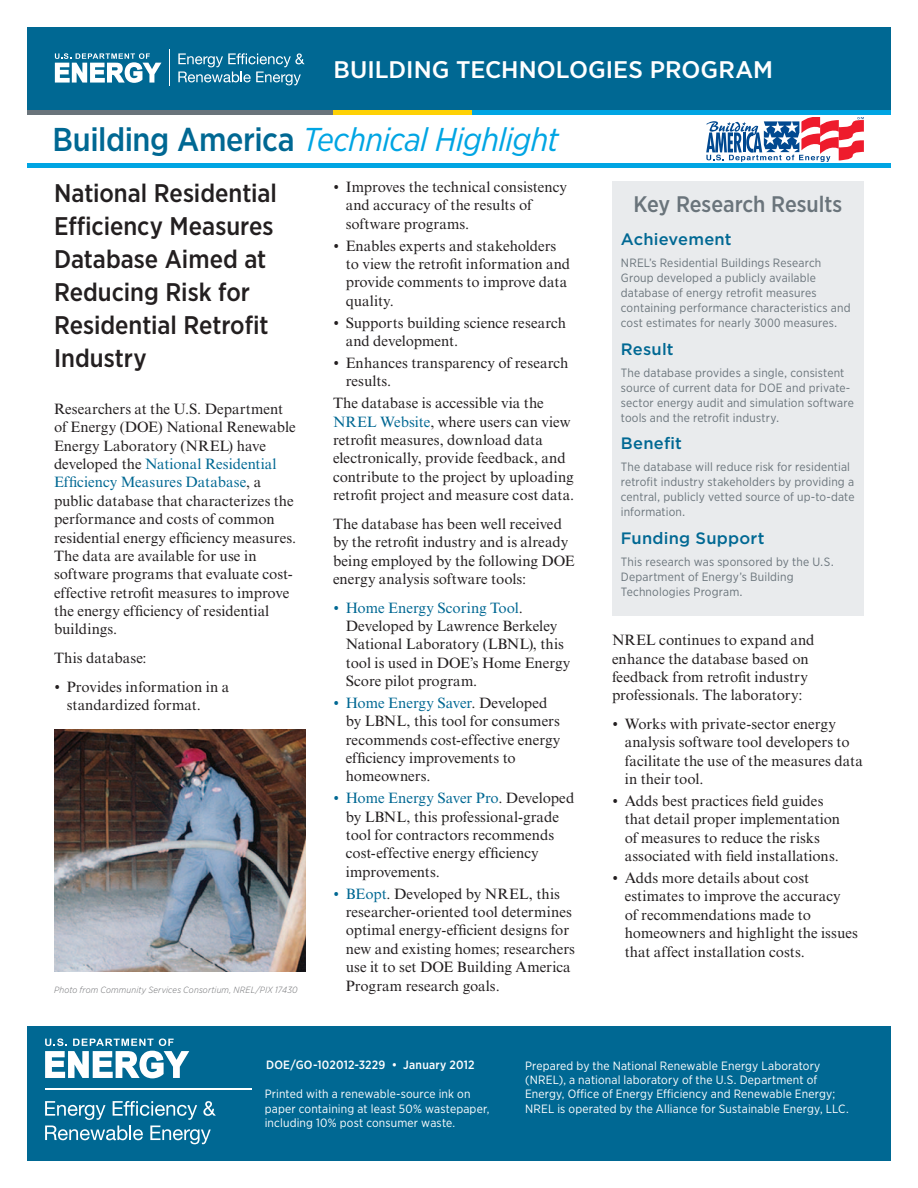
<style>
.page{position:relative;width:918px;height:1188px;background:#fff}
.page>*{position:absolute;margin:0;border:0;box-sizing:border-box;transform-origin:0 0}
.t1{font:italic 33px "Gotham Narrow";letter-spacing:-.02em;color:#00a5e3}
.t2{font:500 25.5px/33px "Gotham Narrow";color:#231f20}
.t3{font:500 24px "Gotham Narrow";color:#fff;scale:1.1 1}
.sidebar_title{font:500 22.5px "Gotham Narrow";color:#6a747b}
.sidebar_head{font:500 16.5px "Gotham";letter-spacing:.015em;color:#006893}
.Base_Text{font:15px/18.3px "Times New Roman MT Std";color:#231f20}
.sidebar_text{font:12px/15px "Gotham Narrow";letter-spacing:.015em;color:#6a747b}
.Boilerplate_text{font:12px/14.4px "Gotham Narrow";letter-spacing:.015em;color:#fff}
.Boilerplate_text-2{font:500 12px "Gotham Narrow";letter-spacing:.02em;color:#fff}
.photo_credit{font:italic 300 9px "Gotham Narrow";letter-spacing:.02em;color:#6c6d70}
.s1{font-weight:500;font-style:normal;color:#006893}
.s2{color:#006893}
.s3{font-family:"Gotham Narrow";font-weight:500;font-size:14.25px}
.s4{font-family:"Gotham Narrow";font-weight:500;font-size:14.25px;color:#006893}
</style>
<div class="page">
<div style="left:612px;top:181px;width:252px;height:435px;background:#e9ebed"></div>
<div style="left:27px;top:27px;width:864px;height:84px;background:#006893"></div>
<div style="left:27px;top:110px;width:306px;height:5px;background:#6a747b"></div>
<div style="left:333px;top:110px;width:139px;height:5px;background:#fed105"></div>
<div style="left:472px;top:110px;width:419px;height:5px;background:#00a5e3"></div>
<svg style="left:55px;top:53px;width:106px;height:30px"></svg>
<svg style="left:178px;top:53px;width:127px;height:32px"></svg>
<hr style="left:169px;top:50px;width:1px;height:36px;background:#fff">
<div style="left:27px;top:163px;width:864px;height:5px;background:#00a5e3"></div>
<div style="left:27px;top:1026px;width:864px;height:135px;background:#006893"></div>
<svg style="left:45px;top:1038px;width:144px;height:40px"></svg>
<hr style="left:45px;top:1089px;width:207px;height:1px;background:#fff">
<svg style="left:45px;top:1101px;width:60px;height:19px"></svg>
<svg style="left:113px;top:1101px;width:84px;height:19px"></svg>
<svg style="left:203px;top:1101px;width:13px;height:15px"></svg>
<svg style="left:45px;top:1126px;width:98px;height:14px"></svg>
<svg style="left:150px;top:1126px;width:61px;height:18px"></svg>
<svg style="left:706px;top:117px;width:158px;height:45px"></svg>
<img style="left:55px;top:729px;width:251px;height:243px">
<h3 class="t3" style="left:333px;top:54px;width:401px">BUILDING TECHNOLOGIES PROGRAM</h3>
<p class="t1" style="left:52px;top:119px;width:508px"><span class="s1">Building America</span> Technical Highlight</p>
<p class="t2" style="left:54px;top:176px;width:224px">National Residential<br>Efficiency Measures<br>Database Aimed at<br>Reducing Risk for<br>Residential Retrofit<br>Industry</p>
<p class="Base_Text" style="left:54px;top:400px;width:244px">Researchers at the U.S. Department of Energy (DOE) National Renewable Energy Laboratory (NREL) have developed the <span class="s2">National Residential Efficiency Measures Database</span>, a public database that characterizes the performance and costs of common residential energy efficiency measures.<br>The data are available for use in software programs that evaluate cost&shy;effective retrofit measures to improve the energy efficiency of residential buildings.</p>
<p class="Base_Text" style="left:54px;top:649px;width:94px">This database:</p>
<p class="Base_Text" style="left:67px;top:677px;width:164px;text-indent:-13px"><span class="s3">•</span> Provides information in a standardized format.</p>
<p class="photo_credit" style="left:54px;top:984px;width:245px">Photo from Community Services Consortium, NREL/PIX 17430</p>
<p class="Base_Text" style="left:346px;top:178px;width:223px;text-indent:-13px"><span class="s3">•</span> Improves the technical consistency and accuracy of the results of software programs.</p>
<p class="Base_Text" style="left:346px;top:236px;width:226px;text-indent:-13px"><span class="s3">•</span> Enables experts and stakeholders to view the retrofit information and provide comments to improve data quality.</p>
<p class="Base_Text" style="left:346px;top:314px;width:222px;text-indent:-13px"><span class="s3">•</span> Supports building science research and development.</p>
<p class="Base_Text" style="left:346px;top:354px;width:224px;text-indent:-13px"><span class="s3">•</span> Enhances transparency of research results.</p>
<p class="Base_Text" style="left:333px;top:394px;width:243px">The database is accessible via the <span class="s2">NREL Website</span>, where users can view retrofit measures, download data electronically, provide feedback, and contribute to the project by uploading retrofit project and measure cost data.</p>
<p class="Base_Text" style="left:333px;top:514px;width:243px">The database has been well received by the retrofit industry and is already being employed by the following DOE energy analysis software tools:</p>
<p class="Base_Text" style="left:346px;top:598px;width:226px;text-indent:-13px"><span class="s4">•</span> <span class="s2">Home Energy Scoring Tool</span>.<br>Developed by Lawrence Berkeley<br>National Laboratory (LBNL), this tool is used in DOE’s Home Energy<br>Score pilot program.</p>
<p class="Base_Text" style="left:346px;top:694px;width:216px;text-indent:-13px"><span class="s4">•</span> <span class="s2">Home Energy Saver</span>. Developed by LBNL, this tool for consumers recommends cost-effective energy efficiency improvements to homeowners.</p>
<p class="Base_Text" style="left:346px;top:789px;width:230px;text-indent:-13px"><span class="s4">•</span> <span class="s2">Home Energy Saver Pro</span>. Developed by LBNL, this professional-grade tool for contractors recommends cost-effective energy efficiency improvements.</p>
<p class="Base_Text" style="left:346px;top:884px;width:231px;text-indent:-13px"><span class="s4">•</span> <span class="s2">BEopt</span>. Developed by NREL, this researcher-oriented tool determines optimal energy-efficient designs for new and existing homes; researchers use it to set DOE Building America Program research goals.</p>
<p class="sidebar_title" style="left:634px;top:190px;width:210px">Key Research Results</p>
<p class="sidebar_head" style="left:621px;top:229px;width:112px">Achievement</p>
<p class="sidebar_text" style="left:621px;top:255px;width:231px">NREL’s Residential Buildings Research Group developed a publicly available database of energy retrofit measures containing performance characteristics and cost estimates for nearly 3000 measures.</p>
<p class="sidebar_head" style="left:621px;top:338px;width:54px">Result</p>
<p class="sidebar_text" style="left:621px;top:365px;width:235px">The database provides a single, consistent source of current data for DOE and private&shy;sector energy audit and simulation software tools and the retrofit industry.</p>
<p class="sidebar_head" style="left:621px;top:433px;width:63px">Benefit</p>
<p class="sidebar_text" style="left:621px;top:459px;width:235px">The database will reduce risk for residential retrofit industry stakeholders by providing a central, publicly vetted source of up-to-date information.</p>
<p class="sidebar_head" style="left:621px;top:527px;width:145px">Funding Support</p>
<p class="sidebar_text" style="left:621px;top:554px;width:215px">This research was sponsored by the U.S.<br>Department of Energy’s Building<br>Technologies Program.</p>
<p class="Base_Text" style="left:612px;top:631px;width:204px">NREL continues to expand and enhance the database based on feedback from retrofit industry professionals. The laboratory:</p>
<p class="Base_Text" style="left:625px;top:715px;width:240px;text-indent:-13px"><span class="s3">•</span> Works with private-sector energy analysis software tool developers to facilitate the use of the measures data in their tool.</p>
<p class="Base_Text" style="left:625px;top:792px;width:217px;text-indent:-13px"><span class="s3">•</span> Adds best practices field guides that detail proper implementation of measures to reduce the risks associated with field installations.</p>
<p class="Base_Text" style="left:625px;top:869px;width:235px;text-indent:-13px"><span class="s3">•</span> Adds more details about cost estimates to improve the accuracy<br>of recommendations made to homeowners and highlight the issues that affect installation costs.</p>
<p class="Boilerplate_text-2" style="left:266px;top:1057px;width:210px">DOE/GO-102012-3229 • January 2012</p>
<p class="Boilerplate_text" style="left:525px;top:1058px;width:325px">Prepared by the National Renewable Energy Laboratory (NREL), a national laboratory of the U.S. Department of Energy, Office of Energy Efficiency and Renewable Energy; NREL is operated by the Alliance for Sustainable Energy, LLC.</p>
<p class="Boilerplate_text" style="left:265px;top:1087px;width:226px">Printed with a renewable-source ink on paper containing at least 50% wastepaper, including 10% post consumer waste.</p>
</div>
